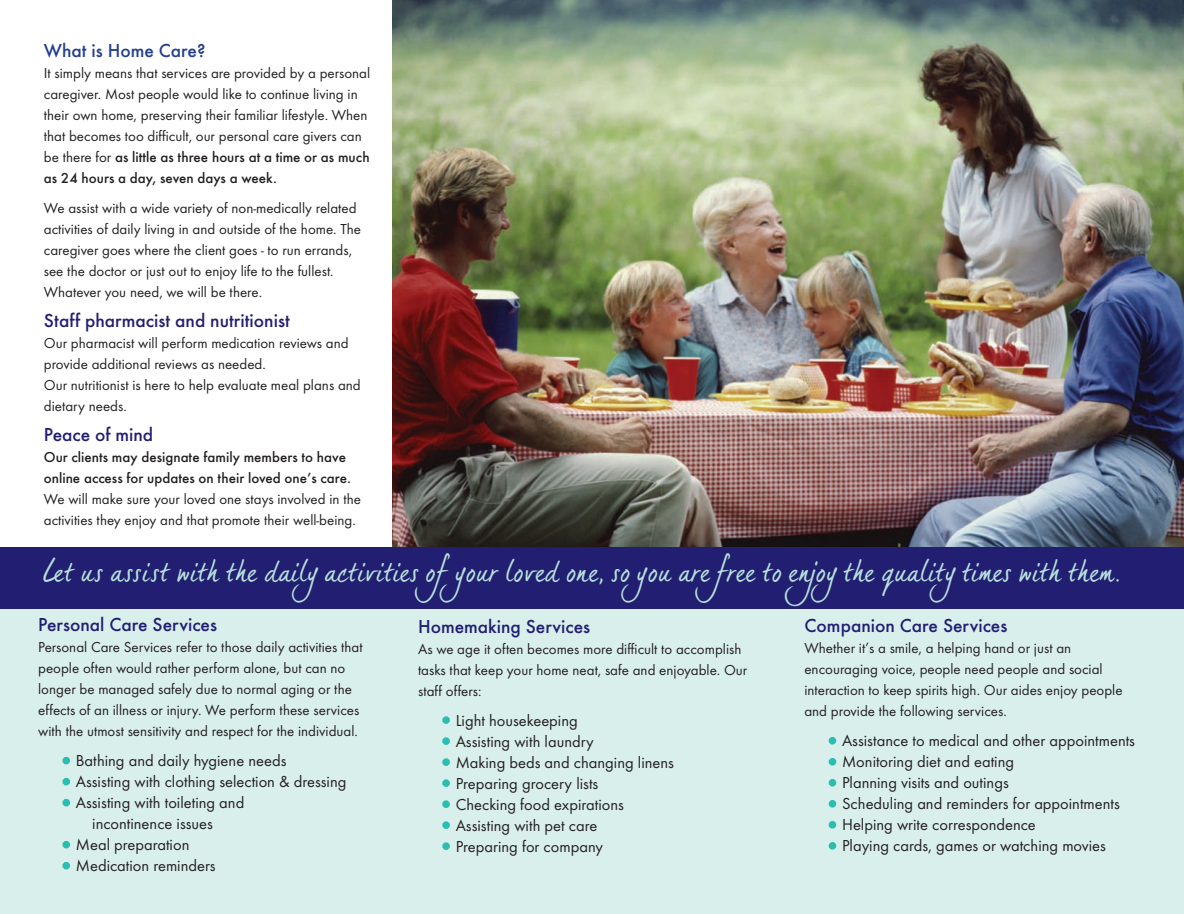
<style>
.page{position:relative;width:1184px;height:914px;background:#fff}
.page>*{position:absolute;margin:0;border:0;box-sizing:border-box;transform-origin:0 0}
.t1{font:28.5px "Dear Joe 5";letter-spacing:-.02em;color:#b7e0dc}
.t2{font:500 19.5px "Futura T";color:#221e72}
.t3{font:500 19.5px "Futura T";color:#253f8e}
.t4{font:16.5px/21px "Futura T";color:#231f20;text-align:center}
.t5{font:15px/21px "Futura T";color:#231f20}
.t6{font:500 15px/21px "Futura T";color:#231f20}
.s1{font-weight:500}
.s2{font-family:"Dear Joe 5 alternatives"}
.s3{color:#2abdb1}
</style>
<div class="page">
<div style="left:0;top:598px;width:1183px;height:315px;background:#d9efec"></div>
<img style="left:392px;top:0;width:791px;height:547px">
<div style="left:828px;top:736px;width:8px;height:8px;border:3px solid #2abdb1;border-radius:50%"></div>
<div style="left:828px;top:757px;width:8px;height:8px;border:3px solid #2abdb1;border-radius:50%"></div>
<div style="left:828px;top:778px;width:8px;height:8px;border:3px solid #2abdb1;border-radius:50%"></div>
<div style="left:828px;top:799px;width:8px;height:8px;border:3px solid #2abdb1;border-radius:50%"></div>
<div style="left:828px;top:820px;width:8px;height:8px;border:3px solid #2abdb1;border-radius:50%"></div>
<div style="left:828px;top:841px;width:8px;height:8px;border:3px solid #2abdb1;border-radius:50%"></div>
<div style="left:442px;top:716px;width:8px;height:7px;border:3px solid #2abdb1;border-radius:50%"></div>
<div style="left:442px;top:737px;width:8px;height:7px;border:3px solid #2abdb1;border-radius:50%"></div>
<div style="left:442px;top:758px;width:8px;height:7px;border:3px solid #2abdb1;border-radius:50%"></div>
<div style="left:442px;top:779px;width:8px;height:7px;border:3px solid #2abdb1;border-radius:50%"></div>
<div style="left:442px;top:800px;width:8px;height:7px;border:3px solid #2abdb1;border-radius:50%"></div>
<div style="left:442px;top:821px;width:8px;height:7px;border:3px solid #2abdb1;border-radius:50%"></div>
<div style="left:442px;top:842px;width:8px;height:7px;border:3px solid #2abdb1;border-radius:50%"></div>
<div style="left:0;top:547px;width:1183px;height:61px;background:#221e72"></div>
<div style="left:62px;top:756px;width:8px;height:8px;border:3px solid #2abdb1;border-radius:50%"></div>
<div style="left:62px;top:777px;width:8px;height:8px;border:3px solid #2abdb1;border-radius:50%"></div>
<div style="left:62px;top:798px;width:8px;height:8px;border:3px solid #2abdb1;border-radius:50%"></div>
<div style="left:62px;top:840px;width:8px;height:8px;border:3px solid #2abdb1;border-radius:50%"></div>
<div style="left:62px;top:861px;width:8px;height:8px;border:3px solid #2abdb1;border-radius:50%"></div>
<h2 class="t3" style="left:44px;top:39px;width:163px">What is Home Care?</h2>
<p class="t5" style="left:44px;top:62px;width:328px">It simply means that services are provided by a personal caregiver. Most people would like to continue living in their own home, preserving their familiar lifestyle. When that becomes too difficult, our personal care givers can be there for <span class="s1">as little as three hours at a time or as much as 24 hours a day, seven days a week.</span></p>
<p class="t5" style="left:44px;top:197px;width:319px">We assist with a wide variety of non-medically related activities of daily living in and outside of the home. The caregiver goes where the client goes - to run errands, see the doctor or just out to enjoy life to the fullest.<br>Whatever you need, we will be there.</p>
<h2 class="t2" style="left:44px;top:309px;width:248px">Staff pharmacist and nutritionist</h2>
<p class="t5" style="left:44px;top:332px;width:318px">Our pharmacist will perform medication reviews and provide additional reviews as needed.<br>Our nutritionist is here to help evaluate meal plans and dietary needs.</p>
<h2 class="t2" style="left:44px;top:423px;width:111px">Peace of mind</h2>
<p class="t6" style="left:44px;top:446px;width:308px">Our clients may designate family members to have online access for updates on their loved one’s care.</p>
<p class="t5" style="left:44px;top:488px;width:319px">We will make sure your loved one stays involved in the activities they enjoy and that promote their well-being.</p>
<h1 class="t1" style="left:43px;top:554px;width:1079px">Let u<span class="s2">s</span> a<span class="s2">ss</span>i<span class="s2">s</span>t with the dailyactivitie<span class="s2">s</span> ofyour loved one, <span class="s2">s</span>o you are free to enjoythe qualitytime<span class="s2">s</span> with them.</h1>
<h2 class="t2" style="left:38px;top:613px;width:180px">Personal Care Services</h2>
<p class="t5" style="left:38px;top:636px;width:326px">Personal Care Services refer to those daily activities that people often would rather perform alone, but can no longer be managed safely due to normal aging or the effects of an illness or injury. We perform these services with the utmost sensitivity and respect for the individual.</p>
<p class="t4" style="left:61px;top:750px;width:227px"><span class="s3">•</span> Bathing and daily hygiene needs</p>
<p class="t4" style="left:61px;top:771px;width:287px"><span class="s3">•</span> Assisting with clothing selection &amp; dressing</p>
<p class="t4" style="left:61px;top:792px;width:185px"><span class="s3">•</span> Assisting with toileting and incontinence issues</p>
<p class="t4" style="left:61px;top:834px;width:130px"><span class="s3">•</span> Meal preparation</p>
<p class="t4" style="left:61px;top:855px;width:156px"><span class="s3">•</span> Medication reminders</p>
<h2 class="t2" style="left:418px;top:614px;width:174px">Homemaking Services</h2>
<p class="t5" style="left:418px;top:638px;width:331px">As we age it often becomes more difficult to accomplish tasks that keep your home neat, safe and enjoyable. Our staff offers:</p>
<p class="t4" style="left:440px;top:709px;width:139px"><span class="s3">•</span> Light housekeeping</p>
<p class="t4" style="left:440px;top:730px;width:155px"><span class="s3">•</span> Assisting with laundry</p>
<p class="t4" style="left:440px;top:751px;width:235px"><span class="s3">•</span> Making beds and changing linens</p>
<p class="t4" style="left:440px;top:772px;width:159px"><span class="s3">•</span> Preparing grocery lists</p>
<p class="t4" style="left:440px;top:793px;width:185px"><span class="s3">•</span> Checking food expirations</p>
<p class="t4" style="left:440px;top:814px;width:158px"><span class="s3">•</span> Assisting with pet care</p>
<p class="t4" style="left:440px;top:835px;width:164px"><span class="s3">•</span> Preparing for company</p>
<h2 class="t2" style="left:804px;top:614px;width:204px">Companion Care Services</h2>
<p class="t5" style="left:804px;top:637px;width:320px">Whether it’s a smile, a helping hand or just an encouraging voice, people need people and social interaction to keep spirits high. Our aides enjoy people and provide the following services.</p>
<p class="t4" style="left:827px;top:730px;width:309px"><span class="s3">•</span> Assistance to medical and other appointments</p>
<p class="t4" style="left:827px;top:751px;width:189px"><span class="s3">•</span> Monitoring diet and eating</p>
<p class="t4" style="left:827px;top:772px;width:183px"><span class="s3">•</span> Planning visits and outings</p>
<p class="t4" style="left:827px;top:793px;width:294px"><span class="s3">•</span> Scheduling and reminders for appointments</p>
<p class="t4" style="left:827px;top:814px;width:210px"><span class="s3">•</span> Helping write correspondence</p>
<p class="t4" style="left:827px;top:835px;width:280px"><span class="s3">•</span> Playing cards, games or watching movies</p>
</div>
